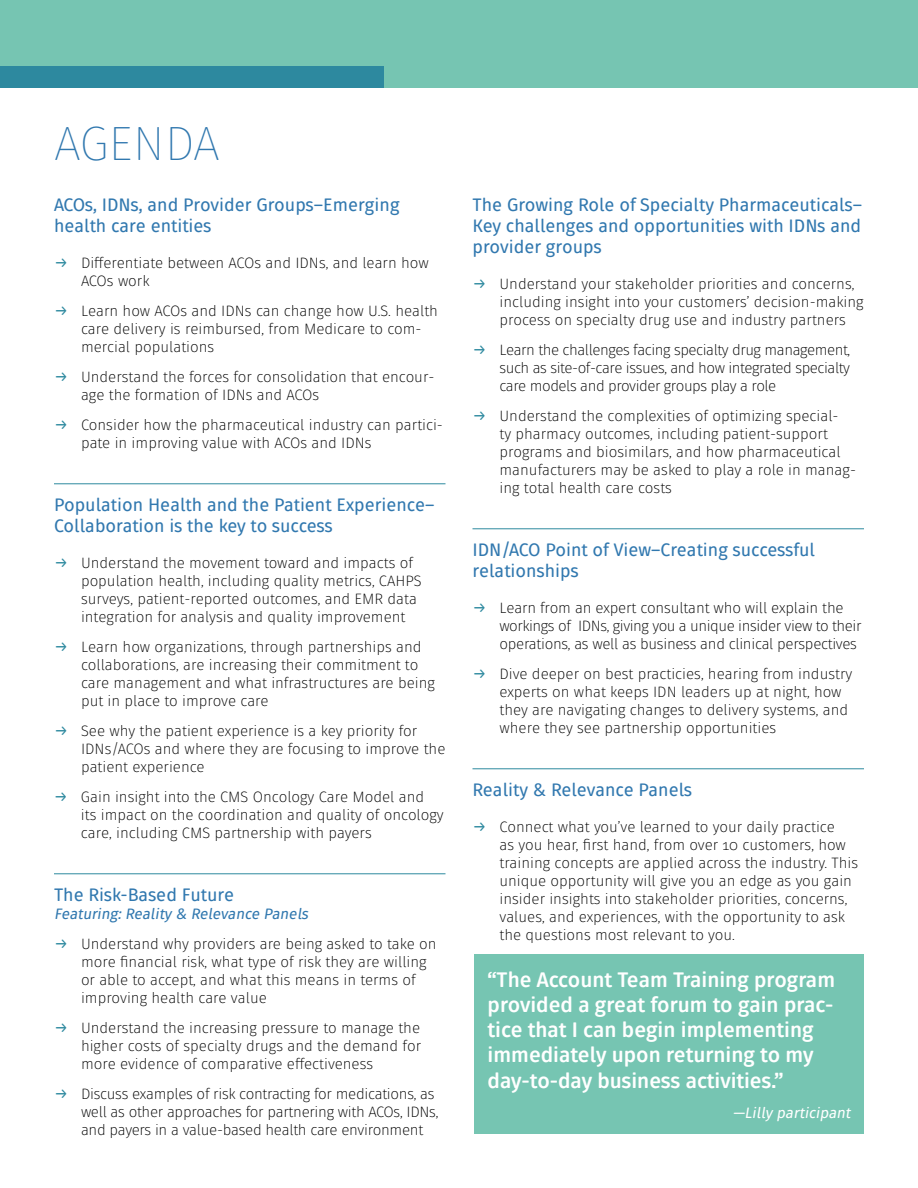
<style>
.page{position:relative;width:918px;height:1188px;background:#fff}
.page>*{position:absolute;margin:0;border:0;box-sizing:border-box;transform-origin:0 0}
.t1{font:200 48px "Fuse V.2 Text";color:#3178af}
.t2{font:700 21px/25.2px "Fuse V.2 Text";color:#fff}
.t3{font:18px/21px "Fuse V.2 Text";color:#3178af}
.t4{font:300 15px/18px "Fuse V.2 Text";color:#000}
.t5{font:300 15px/18px "Fuse V.2 Text";letter-spacing:-.02em;color:#000}
.t6{font:italic 15px "Fuse V.2 Text";color:#3178af}
.t7{font:italic 15px "Fuse V.2 Text";color:#fff}
.s1{font-weight:400;color:#2d899f}
</style>
<div class="page">
<hr style="left:54px;top:483px;width:392px;height:1px;background:#2d899f">
<hr style="left:54px;top:873px;width:392px;height:1px;background:#2d899f">
<hr style="left:472px;top:528px;width:392px;height:1px;background:#2d899f">
<hr style="left:472px;top:768px;width:392px;height:1px;background:#2d899f">
<div style="left:0;top:0;width:918px;height:87px;background:#76c5b2"></div>
<div style="left:0;top:66px;width:383px;height:21px;background:#2d899f"></div>
<div style="left:474px;top:955px;width:390px;height:179px;background:#76c5b2"></div>
<h1 class="t1" style="left:54px;top:117px;width:168px">AGENDA</h1>
<p class="t3" style="left:54px;top:195px;width:347px">ACOs, IDNs, and Provider Groups–Emerging health care entities</p>
<p class="t4" style="left:81px;top:254px;width:349px;text-indent:-27px"><span class="s1">→</span> Differentiate between ACOs and IDNs, and learn how<br>ACOs work</p>
<p class="t4" style="left:81px;top:302px;width:359px;text-indent:-27px"><span class="s1">→</span> Learn how ACOs and IDNs can change how U.S. health care delivery is reimbursed, from Medicare to com&shy;mercial populations</p>
<p class="t4" style="left:81px;top:368px;width:355px;text-indent:-27px"><span class="s1">→</span> Understand the forces for consolidation that encour&shy;age the formation of IDNs and ACOs</p>
<p class="t4" style="left:81px;top:416px;width:364px;text-indent:-27px"><span class="s1">→</span> Consider how the pharmaceutical industry can partici&shy;pate in improving value with ACOs and IDNs</p>
<p class="t3" style="left:54px;top:495px;width:382px">Population Health and the Patient Experience–<br>Collaboration is the key to success</p>
<p class="t4" style="left:81px;top:554px;width:342px;text-indent:-27px"><span class="s1">→</span> Understand the movement toward and impacts of population health, including quality metrics, CAHPS surveys, patient-reported outcomes, and EMR data integration for analysis and quality improvement</p>
<p class="t4" style="left:81px;top:638px;width:356px;text-indent:-27px"><span class="s1">→</span> Learn how organizations, through partnerships and collaborations, are increasing their commitment to care management and what infrastructures are being put in place to improve care</p>
<p class="t4" style="left:81px;top:722px;width:366px;text-indent:-27px"><span class="s1">→</span> See why the patient experience is a key priority for<br>IDNs/ACOs and where they are focusing to improve the patient experience</p>
<p class="t4" style="left:81px;top:788px;width:364px;text-indent:-27px"><span class="s1">→</span> Gain insight into the CMS Oncology Care Model and<br>its impact on the coordination and quality of oncology care, including CMS partnership with payers</p>
<p class="t3" style="left:54px;top:885px;width:182px">The Risk-Based Future</p>
<p class="t6" style="left:54px;top:905px;width:256px">Featuring: Reality &amp; Relevance Panels</p>
<p class="t4" style="left:81px;top:935px;width:357px;text-indent:-27px"><span class="s1">→</span> Understand why providers are being asked to take on more financial risk, what type of risk they are willing or able to accept, and what this means in terms of improving health care value</p>
<p class="t4" style="left:81px;top:1019px;width:342px;text-align:justify;text-indent:-27px"><span class="s1">→</span> Understand the increasing pressure to manage the higher costs of specialty drugs and the demand for more evidence of comparative effectiveness</p>
<p class="t5" style="left:81px;top:1085px;width:359px;text-indent:-27px"><span class="s1">→</span> Discuss examples of risk contracting for medications, as well as other approaches for partnering with ACOs, IDNs, and payers in a value-based health care environment</p>
<p class="t3" style="left:472px;top:195px;width:391px;text-align:justify">The Growing Role of Specialty Pharmaceuticals– Key challenges and opportunities with IDNs and provider groups</p>
<p class="t4" style="left:500px;top:275px;width:366px;text-indent:-27px"><span class="s1">→</span> Understand your stakeholder priorities and concerns, including insight into your customers’ decision-making process on specialty drug use and industry partners</p>
<p class="t4" style="left:500px;top:341px;width:352px;text-align:justify;text-indent:-27px"><span class="s1">→</span> Learn the challenges facing specialty drug management, such as site-of-care issues, and how integrated specialty care models and provider groups play a role</p>
<p class="t4" style="left:500px;top:407px;width:358px;text-indent:-27px"><span class="s1">→</span> Understand the complexities of optimizing special-<br>ty pharmacy outcomes, including patient-support programs and biosimilars, and how pharmaceutical manufacturers may be asked to play a role in manag&shy;ing total health care costs</p>
<p class="t3" style="left:472px;top:540px;width:344px">IDN/ACO Point of View–Creating successful relationships</p>
<p class="t5" style="left:499px;top:599px;width:363px;text-indent:-27px"><span class="s1">→</span> Learn from an expert consultant who will explain the workings of IDNs, giving you a unique insider view to their operations, as well as business and clinical perspectives</p>
<p class="t4" style="left:499px;top:665px;width:354px;text-indent:-27px"><span class="s1">→</span> Dive deeper on best practicies, hearing from industry experts on what keeps IDN leaders up at night, how they are navigating changes to delivery systems, and where they see partnership opportunities</p>
<p class="t3" style="left:472px;top:780px;width:221px">Reality &amp; Relevance Panels</p>
<p class="t4" style="left:500px;top:818px;width:360px;text-indent:-27px"><span class="s1">→</span> Connect what you’ve learned to your daily practice<br>as you hear, first hand, from over 10 customers, how training concepts are applied across the industry. This unique opportunity will give you an edge as you gain insider insights into stakeholder priorities, concerns, values, and experiences, with the opportunity to ask the questions most relevant to you.</p>
<h2 class="t2" style="left:488px;top:967px;width:349px">“The Account Team Training program provided a great forum to gain prac&shy;tice that I can begin implementing immediately upon returning to my day-to-day business activities.”</h2>
<p class="t7" style="left:733px;top:1103px;width:119px">—Lilly participant</p>
</div>
